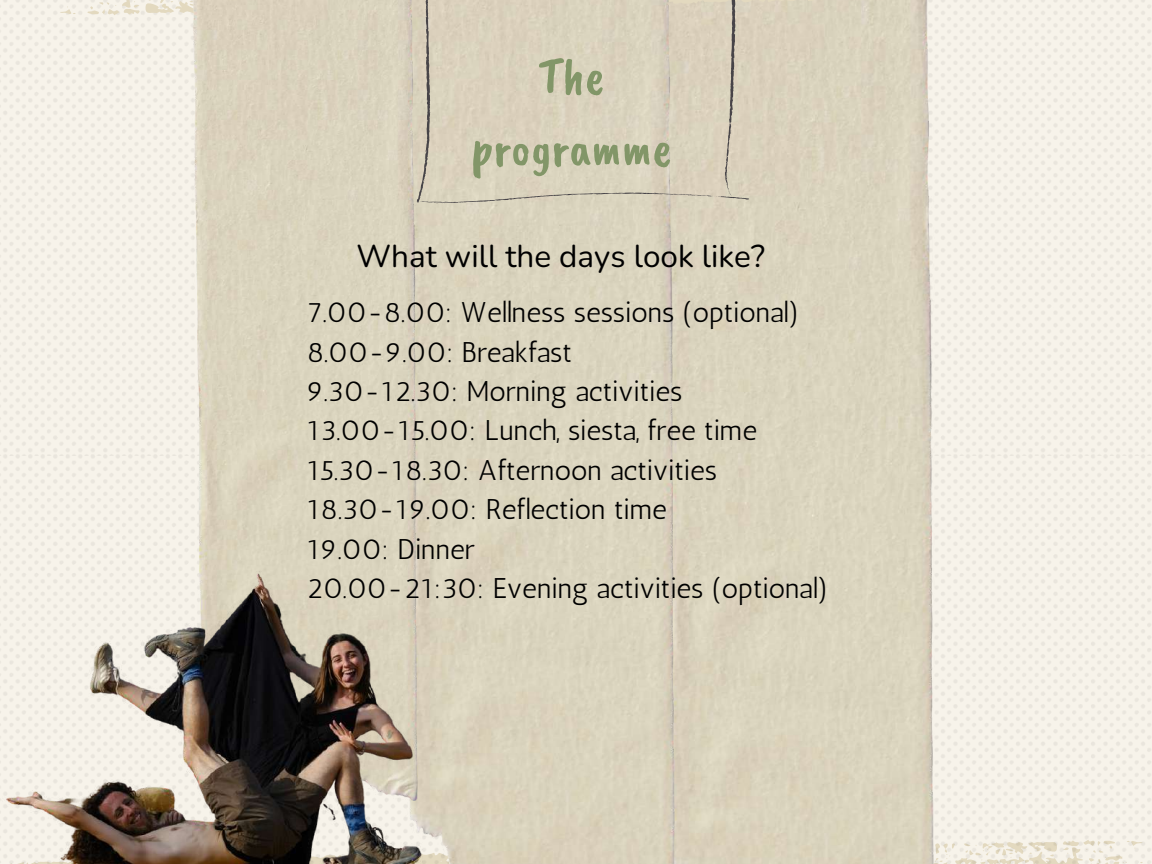
<style>
.page{position:relative;width:1152px;height:864px;background:#fff}
.page>*{position:absolute;margin:0;border:0;box-sizing:border-box;transform-origin:0 0}
.t1{font:51.75px/72px "Caveat Brush";color:#829668;text-align:center}
.t2{font:31.5px "Nunito";color:#000}
.t3{font:28.5px/39.3px "Antic";color:#000}
</style>
<div class="page">
<img style="left:934px;top:16px;width:218px;height:437px">
<img style="left:0;top:0;width:192px;height:453px">
<img style="left:934px;top:453px;width:218px;height:411px">
<img style="left:0;top:453px;width:192px;height:66px">
<div style="left:675px;top:16px;width:259px;height:848px;background:#dad3be"></div>
<svg style="left:37px;top:0;width:1115px;height:16px;background:#eae5d7"></svg>
<div style="left:417px;top:203px;width:258px;height:661px;background:#dad4be"></div>
<img style="left:192px;top:0;width:225px;height:519px">
<img style="left:0;top:519px;width:538px;height:345px">
<div style="left:416px;top:0;width:334px;height:203px;background:#dad2bd"></div>
<h1 class="t1" style="left:471px;top:40px;width:203px">The programme</h1>
<p class="t2" style="left:357px;top:235px;width:410px">What will the days look like?</p>
<p class="t3" style="left:307px;top:293px;width:524px">7.00-8.00: Wellness sessions (optional)<br>8.00-9.00: Breakfast<br>9.30-12.30: Morning activities 13.00-15.00: Lunch, siesta, free time 15.30-18.30: Afternoon activities 18.30-19.00: Reflection time<br>19.00: Dinner<br>20.00-21:30: Evening activities (optional)</p>
</div>
